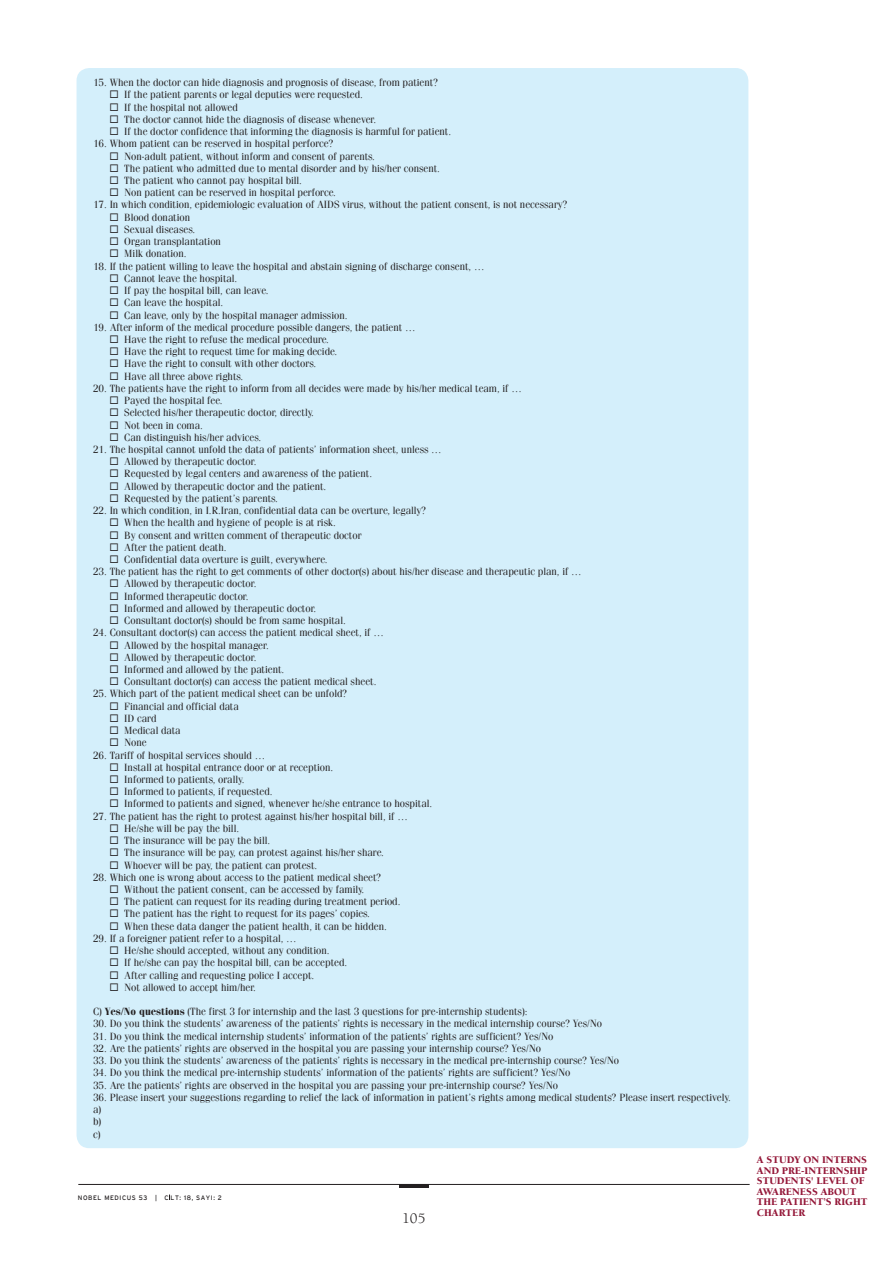
<style>
.page{position:relative;width:893px;height:1263px;background:#fff}
.page>*{position:absolute;margin:0;border:0;box-sizing:border-box;transform-origin:0 0}
.t1{font:15px "Berkeley Book Tr";color:#231f20}
.t2{font:10.5px/12.1px "Fenice Tr";color:#231f20}
.t3{font:10.5px/10.5px "Berkeley Black Tr";color:#941738}
.t4{font:6.45px "Interstate";letter-spacing:.09em;color:#231f20}
.s1{font-family:"Fenice Bold Tr"}
</style>
<div class="page">
<hr style="left:78px;top:1184px;width:672px;height:1px;background:#231f20">
<hr style="left:399px;top:1184px;width:29px;height:4px;background:#231f20">
<div style="left:77px;top:68px;width:671px;height:1080px;background:#d4effb;border-radius:13px"></div>
<p class="t2" style="left:93px;top:77px;width:346px">15. When the doctor can hide diagnosis and prognosis of disease, from patient?</p>
<p class="t2" style="left:110px;top:89px;width:255px">◻ If the patient parents or legal deputies were requested.</p>
<p class="t2" style="left:110px;top:101px;width:130px">◻ If the hospital not allowed</p>
<p class="t2" style="left:110px;top:113px;width:268px">◻ The doctor cannot hide the diagnosis of disease whenever.</p>
<p class="t2" style="left:110px;top:126px;width:343px">◻ If the doctor confidence that informing the diagnosis is harmful for patient.</p>
<p class="t2" style="left:93px;top:138px;width:242px">16. Whom patient can be reserved in hospital perforce?</p>
<p class="t2" style="left:110px;top:150px;width:267px">◻ Non-adult patient, without inform and consent of parents.</p>
<p class="t2" style="left:110px;top:162px;width:332px">◻ The patient who admitted due to mental disorder and by his/her consent.</p>
<p class="t2" style="left:110px;top:174px;width:194px">◻ The patient who cannot pay hospital bill.</p>
<p class="t2" style="left:110px;top:187px;width:228px">◻ Non patient can be reserved in hospital perforce.</p>
<p class="t2" style="left:93px;top:199px;width:476px">17. In which condition, epidemiologic evaluation of AIDS virus, without the patient consent, is not necessary?</p>
<p class="t2" style="left:110px;top:211px;width:82px">◻ Blood donation</p>
<p class="t2" style="left:110px;top:223px;width:87px">◻ Sexual diseases.</p>
<p class="t2" style="left:110px;top:236px;width:113px">◻ Organ transplantation</p>
<p class="t2" style="left:110px;top:248px;width:79px">◻ Milk donation.</p>
<p class="t2" style="left:93px;top:260px;width:393px">18. If the patient willing to leave the hospital and abstain signing of discharge consent, …</p>
<p class="t2" style="left:110px;top:272px;width:129px">◻ Cannot leave the hospital.</p>
<p class="t2" style="left:110px;top:284px;width:160px">◻ If pay the hospital bill, can leave.</p>
<p class="t2" style="left:110px;top:297px;width:115px">◻ Can leave the hospital.</p>
<p class="t2" style="left:110px;top:309px;width:239px">◻ Can leave, only by the hospital manager admission.</p>
<p class="t2" style="left:93px;top:321px;width:324px">19. After inform of the medical procedure possible dangers, the patient …</p>
<p class="t2" style="left:110px;top:333px;width:221px">◻ Have the right to refuse the medical procedure.</p>
<p class="t2" style="left:110px;top:346px;width:229px">◻ Have the right to request time for making decide.</p>
<p class="t2" style="left:110px;top:358px;width:208px">◻ Have the right to consult with other doctors.</p>
<p class="t2" style="left:110px;top:370px;width:135px">◻ Have all three above rights.</p>
<p class="t2" style="left:93px;top:382px;width:430px">20. The patients have the right to inform from all decides were made by his/her medical team, if …</p>
<p class="t2" style="left:110px;top:394px;width:114px">◻ Payed the hospital fee.</p>
<p class="t2" style="left:110px;top:407px;width:206px">◻ Selected his/her therapeutic doctor, directly.</p>
<p class="t2" style="left:110px;top:419px;width:95px">◻ Not been in coma.</p>
<p class="t2" style="left:110px;top:431px;width:153px">◻ Can distinguish his/her advices.</p>
<p class="t2" style="left:93px;top:443px;width:350px">21. The hospital cannot unfold the data of patients’ information sheet, unless …</p>
<p class="t2" style="left:110px;top:456px;width:148px">◻ Allowed by therapeutic doctor.</p>
<p class="t2" style="left:110px;top:468px;width:264px">◻ Requested by legal centers and awareness of the patient.</p>
<p class="t2" style="left:110px;top:480px;width:218px">◻ Allowed by therapeutic doctor and the patient.</p>
<p class="t2" style="left:110px;top:492px;width:170px">◻ Requested by the patient’s parents.</p>
<p class="t2" style="left:93px;top:504px;width:335px">22. In which condition, in I.R.Iran, confidential data can be overture, legally?</p>
<p class="t2" style="left:110px;top:517px;width:228px">◻ When the health and hygiene of people is at risk.</p>
<p class="t2" style="left:110px;top:529px;width:254px">◻ By consent and written comment of therapeutic doctor</p>
<p class="t2" style="left:110px;top:541px;width:118px">◻ After the patient death.</p>
<p class="t2" style="left:110px;top:553px;width:219px">◻ Confidential data overture is guilt, everywhere.</p>
<p class="t2" style="left:93px;top:566px;width:490px">23. The patient has the right to get comments of other doctor(s) about his/her disease and therapeutic plan, if …</p>
<p class="t2" style="left:110px;top:578px;width:148px">◻ Allowed by therapeutic doctor.</p>
<p class="t2" style="left:110px;top:590px;width:140px">◻ Informed therapeutic doctor.</p>
<p class="t2" style="left:110px;top:602px;width:208px">◻ Informed and allowed by therapeutic doctor.</p>
<p class="t2" style="left:110px;top:614px;width:238px">◻ Consultant doctor(s) should be from same hospital.</p>
<p class="t2" style="left:93px;top:627px;width:292px">24. Consultant doctor(s) can access the patient medical sheet, if …</p>
<p class="t2" style="left:110px;top:639px;width:161px">◻ Allowed by the hospital manager.</p>
<p class="t2" style="left:110px;top:651px;width:148px">◻ Allowed by therapeutic doctor.</p>
<p class="t2" style="left:110px;top:663px;width:176px">◻ Informed and allowed by the patient.</p>
<p class="t2" style="left:110px;top:676px;width:268px">◻ Consultant doctor(s) can access the patient medical sheet.</p>
<p class="t2" style="left:93px;top:688px;width:256px">25. Which part of the patient medical sheet can be unfold?</p>
<p class="t2" style="left:110px;top:700px;width:131px">◻ Financial and official data</p>
<p class="t2" style="left:110px;top:712px;width:48px">◻ ID card</p>
<p class="t2" style="left:110px;top:724px;width:73px">◻ Medical data</p>
<p class="t2" style="left:110px;top:737px;width:39px">◻ None</p>
<p class="t2" style="left:93px;top:749px;width:174px">26. Tariff of hospital services should …</p>
<p class="t2" style="left:110px;top:761px;width:225px">◻ Install at hospital entrance door or at reception.</p>
<p class="t2" style="left:110px;top:773px;width:136px">◻ Informed to patients, orally.</p>
<p class="t2" style="left:110px;top:786px;width:164px">◻ Informed to patients, if requested.</p>
<p class="t2" style="left:110px;top:798px;width:324px">◻ Informed to patients and signed, whenever he/she entrance to hospital.</p>
<p class="t2" style="left:93px;top:810px;width:316px">27. The patient has the right to protest against his/her hospital bill, if …</p>
<p class="t2" style="left:110px;top:822px;width:131px">◻ He/she will be pay the bill.</p>
<p class="t2" style="left:110px;top:834px;width:162px">◻ The insurance will be pay the bill.</p>
<p class="t2" style="left:110px;top:847px;width:276px">◻ The insurance will be pay, can protest against his/her share.</p>
<p class="t2" style="left:110px;top:859px;width:209px">◻ Whoever will be pay, the patient can protest.</p>
<p class="t2" style="left:93px;top:871px;width:290px">28. Which one is wrong about access to the patient medical sheet?</p>
<p class="t2" style="left:110px;top:883px;width:256px">◻ Without the patient consent, can be accessed by family.</p>
<p class="t2" style="left:110px;top:896px;width:292px">◻ The patient can request for its reading during treatment period.</p>
<p class="t2" style="left:110px;top:908px;width:262px">◻ The patient has the right to request for its pages’ copies.</p>
<p class="t2" style="left:110px;top:920px;width:279px">◻ When these data danger the patient health, it can be hidden.</p>
<p class="t2" style="left:93px;top:932px;width:205px">29. If a foreigner patient refer to a hospital, …</p>
<p class="t2" style="left:110px;top:944px;width:221px">◻ He/she should accepted, without any condition.</p>
<p class="t2" style="left:110px;top:957px;width:239px">◻ If he/she can pay the hospital bill, can be accepted.</p>
<p class="t2" style="left:110px;top:969px;width:206px">◻ After calling and requesting police I accept.</p>
<p class="t2" style="left:110px;top:981px;width:148px">◻ Not allowed to accept him/her.</p>
<p class="t2" style="left:93px;top:1006px;width:436px">C) <span class="s1">Yes/No questions</span> (The first 3 for internship and the last 3 questions for pre-internship students):</p>
<p class="t2" style="left:93px;top:1018px;width:511px">30. Do you think the students’ awareness of the patients’ rights is necessary in the medical internship course? Yes/No</p>
<p class="t2" style="left:93px;top:1030px;width:462px">31. Do you think the medical internship students’ information of the patients’ rights are sufficient? Yes/No</p>
<p class="t2" style="left:93px;top:1042px;width:449px">32. Are the patients’ rights are observed in the hospital you are passing your internship course? Yes/No</p>
<p class="t2" style="left:93px;top:1054px;width:528px">33. Do you think the students’ awareness of the patients’ rights is necessary in the medical pre-internship course? Yes/No</p>
<p class="t2" style="left:93px;top:1067px;width:479px">34. Do you think the medical pre-internship students’ information of the patients’ rights are sufficient? Yes/No</p>
<p class="t2" style="left:93px;top:1079px;width:466px">35. Are the patients’ rights are observed in the hospital you are passing your pre-internship course? Yes/No</p>
<p class="t2" style="left:93px;top:1091px;width:639px">36. Please insert your suggestions regarding to relief the lack of information in patient’s rights among medical students? Please insert respectively. a)<br>b)<br>c)</p>
<p class="t4" style="left:78px;top:1194px;width:146px">NOBEL MEDICUS 53 | C LT: 18, SAYI: 2</p>
<h1 class="t1" style="left:402px;top:1209px;width:25px">105</h1>
<p class="t3" style="left:757px;top:1154px;width:112px">A STUDY ON INTERNS<br>AND PRE-INTERNSHIP<br>STUDENTS' LEVEL OF<br>AWARENESS ABOUT<br>THE PATIENT’S RIGHT<br>CHARTER</p>
</div>
